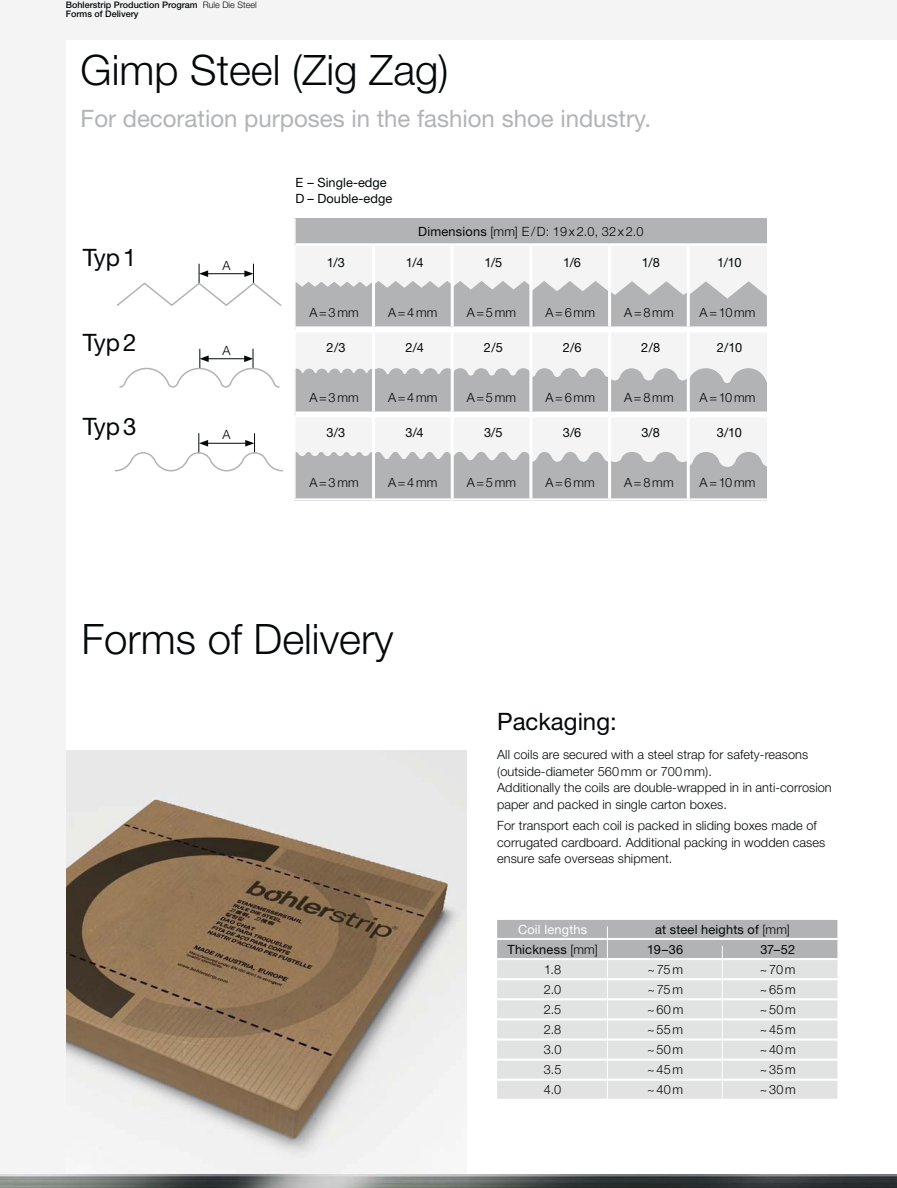
<style>
.page{position:relative;width:897px;height:1188px;background:#fff}
.page>*{position:absolute;margin:0;border:0;box-sizing:border-box;transform-origin:0 0}
.t1{font:300 42px "Helvetica Neue";color:#040809}
.t2{font:24px "Helvetica Neue";color:#b2b3b5}
.t3{font:24px "Helvetica Neue";color:#040809}
.t4{font:300 12.75px/16.5px "Helvetica Neue";letter-spacing:.005em;color:#040809}
.t5{font:12.75px/16.5px "Helvetica Neue";letter-spacing:.005em;color:#040809}
.t6{font:12.75px "Helvetica Neue";letter-spacing:.015em;color:#fff}
.t7{font:500 9px/9px "Helvetica Neue";color:#040809}
.s1{font-weight:300}
.s2{font-weight:400}
</style>
<div class="page">
<img style="left:66px;top:750px;width:400px;height:424px">
<div style="left:0;top:39px;width:66px;height:1135px;background:#f4f4f4"></div>
<div style="left:0;top:0;width:897px;height:39px;background:#f4f4f4"></div>
<img style="left:0;top:1174px;width:897px;height:14px">
<div style="left:497px;top:920px;width:340px;height:18px;background:#b2b3b5"></div>
<div style="left:497px;top:940px;width:340px;height:18px;background:#b2b3b5"></div>
<div style="left:497px;top:960px;width:340px;height:18px;background:#e1e2e2"></div>
<div style="left:497px;top:980px;width:340px;height:18px;background:#e1e2e2"></div>
<div style="left:497px;top:1000px;width:340px;height:18px;background:#e1e2e2"></div>
<div style="left:497px;top:1020px;width:340px;height:18px;background:#e1e2e2"></div>
<div style="left:497px;top:1041px;width:340px;height:18px;background:#e1e2e2"></div>
<div style="left:497px;top:1061px;width:340px;height:18px;background:#e1e2e2"></div>
<div style="left:497px;top:1081px;width:340px;height:18px;background:#e1e2e2"></div>
<hr style="left:607px;top:926px;width:1px;height:196px;background:#fff">
<hr style="left:722px;top:946px;width:1px;height:177px;background:#fff">
<div style="left:295px;top:244px;width:78px;height:85px;background:#f4f4f4"></div>
<div style="left:531px;top:244px;width:78px;height:85px;background:#f4f4f4"></div>
<div style="left:373px;top:244px;width:79px;height:85px;background:#f4f4f4"></div>
<div style="left:609px;top:244px;width:79px;height:85px;background:#f4f4f4"></div>
<div style="left:452px;top:244px;width:79px;height:85px;background:#f4f4f4"></div>
<div style="left:688px;top:244px;width:79px;height:85px;background:#f4f4f4"></div>
<svg style="left:296px;top:281px;width:471px;height:45px;background:#b9babc"></svg>
<div style="left:295px;top:329px;width:78px;height:86px;background:#f4f4f4"></div>
<div style="left:531px;top:329px;width:78px;height:86px;background:#f4f4f4"></div>
<div style="left:373px;top:329px;width:79px;height:86px;background:#f4f4f4"></div>
<div style="left:452px;top:329px;width:79px;height:86px;background:#f4f4f4"></div>
<div style="left:688px;top:329px;width:79px;height:86px;background:#f4f4f4"></div>
<div style="left:609px;top:329px;width:79px;height:86px;background:#f4f4f4"></div>
<svg style="left:296px;top:368px;width:471px;height:43px;background:#b7b8ba"></svg>
<div style="left:295px;top:415px;width:78px;height:85px;background:#f4f4f4"></div>
<div style="left:531px;top:415px;width:78px;height:85px;background:#f4f4f4"></div>
<div style="left:373px;top:415px;width:79px;height:85px;background:#f4f4f4"></div>
<div style="left:452px;top:415px;width:79px;height:85px;background:#f4f4f4"></div>
<div style="left:688px;top:415px;width:79px;height:85px;background:#f4f4f4"></div>
<div style="left:609px;top:415px;width:79px;height:85px;background:#f4f4f4"></div>
<svg style="left:296px;top:452px;width:471px;height:46px;background:#b7b8ba"></svg>
<div style="left:295px;top:218px;width:472px;height:26px;background:#b2b3b5"></div>
<hr style="left:296px;top:243px;width:471px;height:3px;background:#fff">
<hr style="left:294px;top:498px;width:473px;height:3px;background:#fff">
<hr style="left:372px;top:246px;width:3px;height:80px;background:#fff">
<hr style="left:451px;top:246px;width:3px;height:80px;background:#fff">
<hr style="left:529px;top:246px;width:3px;height:80px;background:#fff">
<hr style="left:608px;top:246px;width:3px;height:80px;background:#fff">
<hr style="left:687px;top:246px;width:3px;height:80px;background:#fff">
<hr style="left:372px;top:332px;width:3px;height:79px;background:#fff">
<hr style="left:451px;top:332px;width:3px;height:79px;background:#fff">
<hr style="left:529px;top:332px;width:3px;height:79px;background:#fff">
<hr style="left:608px;top:332px;width:3px;height:79px;background:#fff">
<hr style="left:687px;top:332px;width:3px;height:79px;background:#fff">
<hr style="left:372px;top:417px;width:3px;height:81px;background:#fff">
<hr style="left:451px;top:417px;width:3px;height:81px;background:#fff">
<hr style="left:529px;top:417px;width:3px;height:81px;background:#fff">
<hr style="left:608px;top:417px;width:3px;height:81px;background:#fff">
<hr style="left:687px;top:417px;width:3px;height:81px;background:#fff">
<div style="left:296px;top:326px;width:471px;height:6px;background:#fff"></div>
<div style="left:296px;top:411px;width:471px;height:6px;background:#fff"></div>
<hr style="left:294px;top:218px;width:2px;height:26px;background:#fff">
<hr style="left:294px;top:244px;width:2px;height:85px;background:#fff">
<hr style="left:294px;top:329px;width:2px;height:85px;background:#fff">
<hr style="left:294px;top:414px;width:2px;height:84px;background:#fff">
<svg style="left:116px;top:264px;width:166px;height:42px"></svg>
<svg style="left:119px;top:349px;width:161px;height:39px"></svg>
<svg style="left:114px;top:434px;width:169px;height:38px"></svg>
<p class="t7" style="left:66px;top:1px;width:193px">Bohlerstrip Production Program <span class="s1">Rule Die Steel<br></span>Forms of Delivery</p>
<h1 class="t1" style="left:81px;top:55px;width:370px">Gimp Steel (Zig Zag)</h1>
<h2 class="t2" style="left:81px;top:110px;width:572px">For decoration purposes in the fashion shoe industry.</h2>
<h2 class="t3" style="left:83px;top:249px;width:55px">Typ 1</h2>
<h2 class="t3" style="left:83px;top:334px;width:55px">Typ 2</h2>
<h2 class="t3" style="left:83px;top:418px;width:55px">Typ 3</h2>
<p class="t5" style="left:295px;top:175px;width:98px">E – Single-edge<br>D – Double-edge</p>
<p class="t4" style="left:418px;top:225px;width:227px"><span class="s2">Dimensions</span> [mm] E / D: 19 x 2.0, 32 x 2.0</p>
<p class="t4" style="left:223px;top:258px;width:10px">A</p>
<p class="t5" style="left:327px;top:256px;width:20px">1/3</p>
<p class="t5" style="left:406px;top:256px;width:19px">1/4</p>
<p class="t5" style="left:484px;top:256px;width:20px">1/5</p>
<p class="t5" style="left:563px;top:256px;width:19px">1/6</p>
<p class="t5" style="left:642px;top:256px;width:20px">1/8</p>
<p class="t5" style="left:717px;top:256px;width:26px">1/10</p>
<p class="t4" style="left:309px;top:305px;width:51px">A = 3 mm</p>
<p class="t4" style="left:388px;top:305px;width:51px">A = 4 mm</p>
<p class="t4" style="left:467px;top:305px;width:51px">A = 5 mm</p>
<p class="t4" style="left:545px;top:305px;width:51px">A = 6 mm</p>
<p class="t4" style="left:624px;top:305px;width:51px">A = 8 mm</p>
<p class="t4" style="left:699px;top:305px;width:57px">A = 10 mm</p>
<p class="t4" style="left:223px;top:343px;width:10px">A</p>
<p class="t5" style="left:326px;top:341px;width:20px">2/3</p>
<p class="t5" style="left:405px;top:341px;width:20px">2/4</p>
<p class="t5" style="left:484px;top:341px;width:20px">2/5</p>
<p class="t5" style="left:563px;top:341px;width:20px">2/6</p>
<p class="t5" style="left:641px;top:341px;width:20px">2/8</p>
<p class="t5" style="left:717px;top:341px;width:27px">2/10</p>
<p class="t4" style="left:309px;top:390px;width:51px">A = 3 mm</p>
<p class="t4" style="left:388px;top:390px;width:51px">A = 4 mm</p>
<p class="t4" style="left:467px;top:390px;width:51px">A = 5 mm</p>
<p class="t4" style="left:545px;top:390px;width:51px">A = 6 mm</p>
<p class="t4" style="left:624px;top:390px;width:51px">A = 8 mm</p>
<p class="t4" style="left:699px;top:390px;width:57px">A = 10 mm</p>
<p class="t4" style="left:223px;top:428px;width:10px">A</p>
<p class="t5" style="left:327px;top:426px;width:20px">3/3</p>
<p class="t5" style="left:406px;top:426px;width:20px">3/4</p>
<p class="t5" style="left:484px;top:426px;width:20px">3/5</p>
<p class="t5" style="left:563px;top:426px;width:20px">3/6</p>
<p class="t5" style="left:641px;top:426px;width:20px">3/8</p>
<p class="t5" style="left:717px;top:426px;width:27px">3/10</p>
<p class="t4" style="left:309px;top:475px;width:51px">A = 3 mm</p>
<p class="t4" style="left:388px;top:475px;width:51px">A = 4 mm</p>
<p class="t4" style="left:467px;top:475px;width:51px">A = 5 mm</p>
<p class="t4" style="left:545px;top:475px;width:51px">A = 6 mm</p>
<p class="t4" style="left:624px;top:475px;width:51px">A = 8 mm</p>
<p class="t4" style="left:699px;top:475px;width:57px">A = 10 mm</p>
<h1 class="t1" style="left:82px;top:624px;width:313px">Forms of Delivery</h1>
<h2 class="t3" style="left:497px;top:713px;width:121px">Packaging:</h2>
<p class="t4" style="left:497px;top:748px;width:336px">All coils are secured with a steel strap for safety-reasons (outside-diameter 560 mm or 700 mm).<br>Additionally the coils are double-wrapped in in anti-corrosion paper and packed in single carton boxes.</p>
<p class="t4" style="left:497px;top:819px;width:330px">For transport each coil is packed in sliding boxes made of corrugated cardboard. Additional packing in wodden cases ensure safe overseas shipment.</p>
<p class="t6" style="left:518px;top:924px;width:71px">Coil lengths</p>
<p class="t5" style="left:655px;top:922px;width:136px">at steel heights of <span class="s1">[mm]</span></p>
<p class="t5" style="left:507px;top:942px;width:92px">Thickness <span class="s1">[mm]</span></p>
<p class="t5" style="left:647px;top:942px;width:37px">19–36</p>
<p class="t5" style="left:760px;top:942px;width:36px">37–52</p>
<p class="t4" style="left:544px;top:962px;width:18px">1.8</p>
<p class="t4" style="left:647px;top:962px;width:37px">~ 75 m</p>
<p class="t4" style="left:760px;top:962px;width:37px">~ 70 m</p>
<p class="t4" style="left:544px;top:982px;width:19px">2.0</p>
<p class="t4" style="left:647px;top:982px;width:37px">~ 75 m</p>
<p class="t4" style="left:759px;top:982px;width:38px">~ 65 m</p>
<p class="t4" style="left:544px;top:1002px;width:19px">2.5</p>
<p class="t4" style="left:647px;top:1002px;width:38px">~ 60 m</p>
<p class="t4" style="left:760px;top:1002px;width:38px">~ 50 m</p>
<p class="t4" style="left:544px;top:1022px;width:19px">2.8</p>
<p class="t4" style="left:647px;top:1022px;width:38px">~ 55 m</p>
<p class="t4" style="left:759px;top:1022px;width:38px">~ 45 m</p>
<p class="t4" style="left:544px;top:1043px;width:19px">3.0</p>
<p class="t4" style="left:647px;top:1043px;width:37px">~ 50 m</p>
<p class="t4" style="left:759px;top:1043px;width:38px">~ 40 m</p>
<p class="t4" style="left:544px;top:1063px;width:19px">3.5</p>
<p class="t4" style="left:647px;top:1063px;width:38px">~ 45 m</p>
<p class="t4" style="left:760px;top:1063px;width:38px">~ 35 m</p>
<p class="t4" style="left:544px;top:1083px;width:19px">4.0</p>
<p class="t4" style="left:647px;top:1083px;width:38px">~ 40 m</p>
<p class="t4" style="left:759px;top:1083px;width:38px">~ 30 m</p>
</div>
